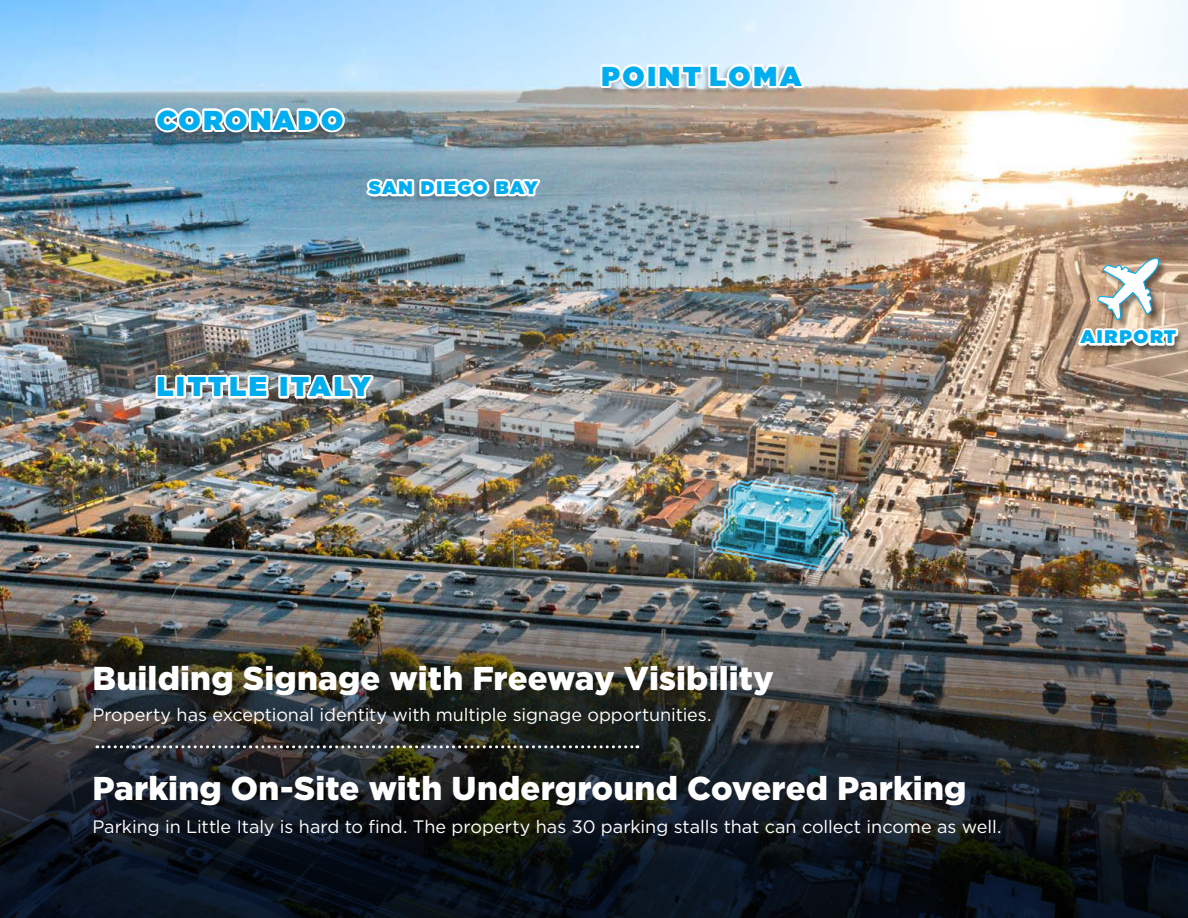
<style>
.page{position:relative;width:1188px;height:918px;background:#fff}
.page>*{position:absolute;margin:0;border:0;box-sizing:border-box;transform-origin:0 0}
.t1{font:900 33px "Gotham HTF";letter-spacing:.005em;color:#fff}
.t2{font:900 27.3px "Gotham HTF";letter-spacing:.1em;color:#00aeef}
.t3{font:900 18.15px "Gotham HTF";letter-spacing:.095em;color:#00aeef}
.t4{font:18px "Gotham HTF";letter-spacing:-.005em;color:#fff}
</style>
<div class="page">
<img style="left:0;top:0;width:1188px;height:524px">
<svg style="left:155px;top:374px;width:217px;height:31px"></svg>
<svg style="left:153px;top:373px;width:25px;height:28px"></svg>
<div style="left:175px;top:375px;width:11px;height:24px;border:5px solid #fff"></div>
<svg style="left:184px;top:373px;width:87px;height:28px"></svg>
<div style="left:278px;top:375px;width:11px;height:24px;border:5px solid #fff"></div>
<svg style="left:287px;top:372px;width:92px;height:30px"></svg>
<svg style="left:600px;top:88px;width:197px;height:6px"></svg>
<svg style="left:598px;top:62px;width:51px;height:29px"></svg>
<div style="left:646px;top:64px;width:11px;height:24px;border:5px solid #fff"></div>
<svg style="left:655px;top:61px;width:154px;height:31px"></svg>
<svg style="left:367px;top:200px;width:165px;height:2px"></svg>
<svg style="left:362px;top:173px;width:184px;height:27px"></svg>
<svg style="left:155px;top:136px;width:183px;height:2px"></svg>
<svg style="left:153px;top:105px;width:194px;height:31px"></svg>
<svg style="left:1078px;top:328px;width:105px;height:26px"></svg>
<svg style="left:1074px;top:257px;width:107px;height:92px"></svg>
<img style="left:710px;top:455px;width:141px;height:69px">
<img style="left:0;top:524px;width:1188px;height:394px">
<svg style="left:97px;top:745px;width:541px;height:3px"></svg>
<p class="t2" style="left:157px;top:104px;width:188px">CORONADO</p>
<p class="t3" style="left:369px;top:177px;width:170px">SAN DIEGO BAY</p>
<p class="t2" style="left:602px;top:60px;width:202px">POINT LOMA</p>
<p class="t2" style="left:157px;top:371px;width:216px">LITTLE ITALY</p>
<p class="t3" style="left:1081px;top:326px;width:97px">AIRPORT</p>
<p class="t1" style="left:92px;top:659px;width:683px">Building Signage with Freeway Visibility</p>
<p class="t4" style="left:92px;top:705px;width:621px">Property has exceptional identity with multiple signage opportunities.</p>
<p class="t1" style="left:92px;top:770px;width:876px">Parking On-Site with Underground Covered Parking</p>
<p class="t4" style="left:92px;top:817px;width:911px">Parking in Little Italy is hard to find. The property has 30 parking stalls that can collect income as well.</p>
</div>
